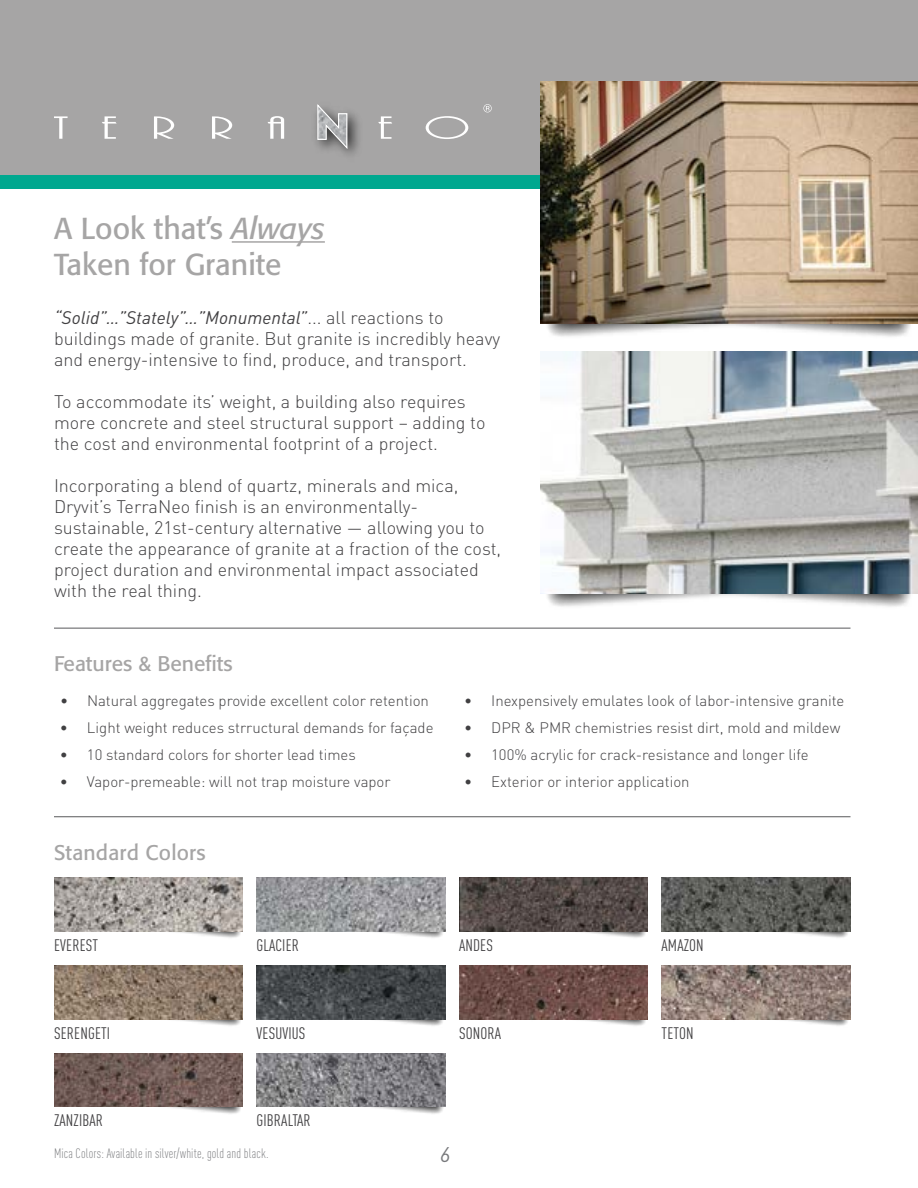
<style>
.page{position:relative;width:918px;height:1188px;background:#fff}
.page>*{position:absolute;margin:0;border:0;box-sizing:border-box;transform-origin:0 0}
.t1{font:30px/36px "Formata Pro";color:#a6a5a5}
.t2{font:21px "Formata Pro";letter-spacing:.005em;color:#a6a5a5}
.t3{font:italic 21px "DINOT";color:#77787b}
.t4{font:300 18px/21px "DINOT";color:#414042}
.t5{font:condensed 16.5px "DINOT";letter-spacing:.01em;color:#414042}
.t6{font:300 15px "DINOT";color:#414042}
.t7{font:300 condensed 13.5px "DINOT";letter-spacing:.01em;color:#77787b}
.s1{font-style:italic}
.s2{font-weight:400;font-style:italic}
</style>
<div class="page">
<div style="left:0;top:0;width:918px;height:176px;background:#a6a5a5"></div>
<img style="left:315px;top:112px;width:44px;height:43px">
<svg style="left:378px;top:116px;width:14px;height:23px"></svg>
<svg style="left:426px;top:116px;width:42px;height:23px"></svg>
<svg style="left:54px;top:116px;width:14px;height:23px"></svg>
<svg style="left:102px;top:116px;width:15px;height:23px"></svg>
<svg style="left:154px;top:116px;width:20px;height:23px"></svg>
<svg style="left:212px;top:116px;width:20px;height:23px"></svg>
<svg style="left:267px;top:116px;width:17px;height:23px"></svg>
<svg style="left:317px;top:104px;width:31px;height:45px"></svg>
<svg style="left:483px;top:104px;width:9px;height:8px"></svg>
<hr style="left:232px;top:241px;width:93px;height:2px;background:#a6a5a5">
<div style="left:0;top:176px;width:915px;height:13px;background:#00a88f"></div>
<div style="left:545px;top:553px;width:366px;height:54px;background:#000;opacity:.8"></div>
<div style="left:545px;top:283px;width:366px;height:54px;background:#000;opacity:.8"></div>
<img style="left:540px;top:81px;width:378px;height:243px">
<img style="left:540px;top:351px;width:378px;height:243px">
<div style="left:124px;top:910px;width:117px;height:28px;background:#000;opacity:.8"></div>
<div style="left:327px;top:910px;width:117px;height:28px;background:#000;opacity:.8"></div>
<div style="left:529px;top:910px;width:117px;height:28px;background:#000;opacity:.8"></div>
<div style="left:732px;top:910px;width:117px;height:28px;background:#000;opacity:.8"></div>
<div style="left:124px;top:997px;width:117px;height:29px;background:#000;opacity:.8"></div>
<div style="left:327px;top:997px;width:117px;height:29px;background:#000;opacity:.8"></div>
<div style="left:529px;top:997px;width:117px;height:29px;background:#000;opacity:.8"></div>
<div style="left:732px;top:997px;width:117px;height:29px;background:#000;opacity:.8"></div>
<div style="left:124px;top:1085px;width:117px;height:29px;background:#000;opacity:.8"></div>
<div style="left:327px;top:1085px;width:117px;height:29px;background:#000;opacity:.8"></div>
<img style="left:54px;top:878px;width:189px;height:54px">
<img style="left:256px;top:878px;width:190px;height:54px">
<img style="left:459px;top:878px;width:189px;height:54px">
<img style="left:662px;top:878px;width:188px;height:54px">
<img style="left:54px;top:965px;width:189px;height:54px">
<img style="left:256px;top:965px;width:190px;height:54px">
<img style="left:459px;top:965px;width:189px;height:54px">
<img style="left:662px;top:965px;width:188px;height:54px">
<img style="left:54px;top:1053px;width:189px;height:54px">
<img style="left:256px;top:1053px;width:190px;height:54px">
<hr style="left:54px;top:628px;width:796px;height:1px;background:#58595b">
<hr style="left:54px;top:816px;width:796px;height:1px;background:#58595b">
<h1 class="t1" style="left:54px;top:210px;width:272px">A Look that’s <span class="s1">Always<br></span>Taken for Granite</h1>
<p class="t4" style="left:54px;top:307px;width:448px"><span class="s2">“Solid”…”Stately”…”Monumental”</span>... all reactions to buildings made of granite. But granite is incredibly heavy and energy-intensive to find, produce, and transport.</p>
<p class="t4" style="left:54px;top:391px;width:433px">To accommodate its’ weight, a building also requires more concrete and steel structural support – adding to the cost and environmental footprint of a project.</p>
<p class="t4" style="left:54px;top:475px;width:449px">Incorporating a blend of quartz, minerals and mica, Dryvit’s TerraNeo finish is an environmentally&shy;sustainable, 21st-century alternative — allowing you to create the appearance of granite at a fraction of the cost, project duration and environmental impact associated with the real thing.</p>
<p class="t2" style="left:54px;top:650px;width:180px">Features &amp; Benefits</p>
<p class="t6" style="left:60px;top:691px;width:371px">• Natural aggregates provide excellent color retention</p>
<p class="t6" style="left:464px;top:691px;width:382px">• Inexpensively emulates look of labor-intensive granite</p>
<p class="t6" style="left:60px;top:718px;width:375px">• Light weight reduces strructural demands for façade</p>
<p class="t6" style="left:464px;top:718px;width:378px">• DPR &amp; PMR chemistries resist dirt, mold and mildew</p>
<p class="t6" style="left:60px;top:745px;width:297px">• 10 standard colors for shorter lead times</p>
<p class="t6" style="left:464px;top:745px;width:346px">• 100% acrylic for crack-resistance and longer life</p>
<p class="t6" style="left:60px;top:772px;width:332px">• Vapor-premeable: will not trap moisture vapor</p>
<p class="t6" style="left:464px;top:772px;width:227px">• Exterior or interior application</p>
<p class="t2" style="left:54px;top:839px;width:153px">Standard Colors</p>
<p class="t5" style="left:54px;top:934px;width:45px">EVEREST</p>
<p class="t5" style="left:257px;top:934px;width:44px">GLACIER</p>
<p class="t5" style="left:459px;top:934px;width:35px">ANDES</p>
<p class="t5" style="left:662px;top:934px;width:44px">AMAZON</p>
<p class="t5" style="left:54px;top:1021px;width:58px">SERENGETI</p>
<p class="t5" style="left:257px;top:1021px;width:50px">VESUVIUS</p>
<p class="t5" style="left:459px;top:1021px;width:44px">SONORA</p>
<p class="t5" style="left:662px;top:1021px;width:34px">TETON</p>
<p class="t5" style="left:54px;top:1109px;width:50px">ZANZIBAR</p>
<p class="t5" style="left:257px;top:1109px;width:56px">GIBRALTAR</p>
<p class="t7" style="left:54px;top:1144px;width:216px">Mica Colors: Available in silver/white, gold and black.</p>
<p class="t3" style="left:440px;top:1139px;width:12px">6</p>
</div>
